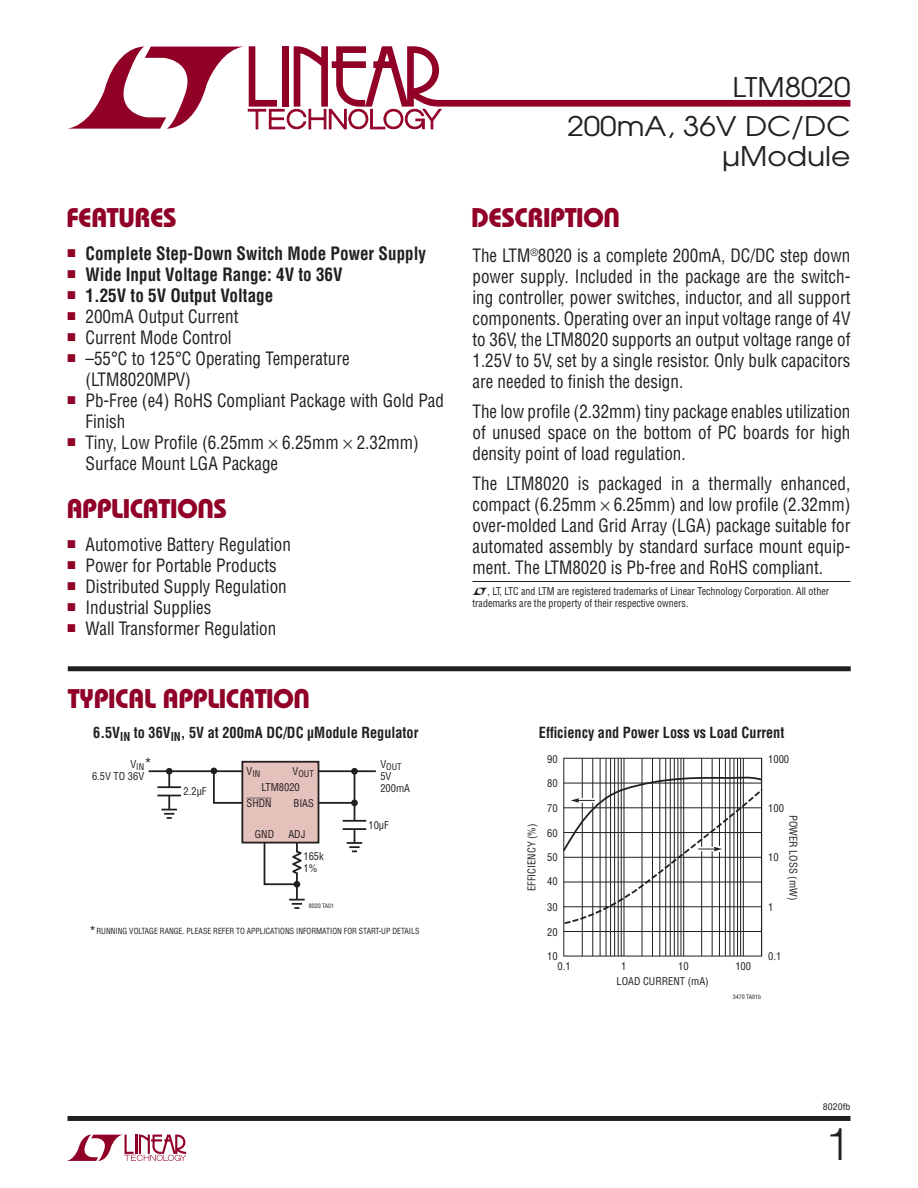
<style>
.page{position:relative;width:918px;height:1188px;background:#fff}
.page>*{position:absolute;margin:0;border:0;box-sizing:border-box;transform-origin:0 0}
.t1{font:300 45px "Helvetica";color:#231f20}
.t2{font:27px "Linear Bauhaus";letter-spacing:-.02em;color:#900027}
.t3{font:27px/30px "Avant Garde";color:#231f20;text-align:right;scale:1.1 1}
.t4{font:18px/21px "Linear Helv Cond";color:#231f20;text-align:justify;scale:.95 1}
.t5{font:700 18px "Linear Helv Cond";color:#231f20;scale:.95 1}
.t6{font:16.5px "Linear Helv Cond";color:#231f20;scale:.95 1}
.t7{font:700 15px "Linear Helv Cond";color:#231f20;scale:.95 1}
.t8{font:10.5px/12px "Linear Helv Cond";color:#231f20}
.t9{font:10.5px/12px "Linear Helv Cond";color:#231f20;scale:.95 1}
.t10{font:10.5px "Linear Helv Cond Ovr";color:#231f20}
.t11{font:9px "Linear Helv Cond";color:#231f20}
.t12{font:9px "Linear Helv Cond";color:#231f20;scale:1.1 1}
.t13{font:8.25px "Linear Helv Cond";color:#231f20;scale:.95 1}
.t14{font:6px "Linear Helv Cond";color:#231f20}
.s1{font-size:15px}
</style>
<div class="page">
<svg style="left:67px;top:1135px;width:119px;height:26px"></svg>
<div style="left:68px;top:1116px;width:782px;height:5px;background:#231f20"></div>
<svg style="left:68px;top:46px;width:782px;height:83px"></svg>
<div style="left:68px;top:666px;width:783px;height:5px;background:#231f20"></div>
<hr style="left:472px;top:581px;width:378px;height:1px;background:#231f20">
<hr style="left:149px;top:770px;width:227px;height:2px;background:#231f20">
<div style="left:242px;top:762px;width:76px;height:81px;background:#e5c1bc"></div>
<div style="left:241px;top:761px;width:78px;height:83px;border:2px solid #231f20"></div>
<div style="left:294px;top:881px;width:6px;height:7px;background:#231f20;border-radius:50%"></div>
<svg style="left:211px;top:768px;width:145px;height:37px"></svg>
<div style="left:166px;top:768px;width:7px;height:7px;background:#231f20;border-radius:50%"></div>
<hr style="left:296px;top:843px;width:2px;height:62px;background:#231f20">
<svg style="left:289px;top:899px;width:16px;height:10px"></svg>
<hr style="left:168px;top:771px;width:2px;height:43px;background:#231f20">
<hr style="left:157px;top:786px;width:24px;height:2px;background:#231f20">
<svg style="left:157px;top:787px;width:24px;height:9px"></svg>
<svg style="left:161px;top:809px;width:16px;height:10px"></svg>
<div style="left:351px;top:800px;width:7px;height:6px;background:#231f20;border-radius:50%"></div>
<div style="left:351px;top:768px;width:7px;height:7px;background:#231f20;border-radius:50%"></div>
<hr style="left:354px;top:771px;width:1px;height:77px;background:#231f20">
<div style="left:352px;top:821px;width:5px;height:8px;background:#fff"></div>
<hr style="left:343px;top:820px;width:23px;height:2px;background:#231f20">
<hr style="left:343px;top:828px;width:23px;height:2px;background:#231f20">
<svg style="left:347px;top:842px;width:15px;height:10px"></svg>
<svg style="left:263px;top:841px;width:42px;height:45px"></svg>
<hr style="left:564px;top:931px;width:198px;height:1px;background:#231f20">
<div style="left:563px;top:758px;width:199px;height:199px;border:1px solid #231f20"></div>
<hr style="left:624px;top:758px;width:1px;height:198px;background:#231f20">
<hr style="left:621px;top:758px;width:1px;height:198px;background:#231f20">
<hr style="left:618px;top:758px;width:1px;height:198px;background:#231f20">
<hr style="left:614px;top:758px;width:1px;height:198px;background:#231f20">
<hr style="left:606px;top:758px;width:1px;height:198px;background:#231f20">
<hr style="left:600px;top:758px;width:1px;height:198px;background:#231f20">
<hr style="left:593px;top:758px;width:1px;height:198px;background:#231f20">
<hr style="left:582px;top:758px;width:1px;height:198px;background:#231f20">
<hr style="left:610px;top:758px;width:1px;height:198px;background:#231f20">
<hr style="left:683px;top:758px;width:1px;height:198px;background:#231f20">
<hr style="left:681px;top:758px;width:1px;height:198px;background:#231f20">
<hr style="left:678px;top:758px;width:1px;height:198px;background:#231f20">
<hr style="left:674px;top:758px;width:1px;height:198px;background:#231f20">
<hr style="left:665px;top:758px;width:1px;height:198px;background:#231f20">
<hr style="left:660px;top:758px;width:1px;height:198px;background:#231f20">
<hr style="left:652px;top:758px;width:1px;height:198px;background:#231f20">
<hr style="left:642px;top:758px;width:1px;height:198px;background:#231f20">
<hr style="left:670px;top:758px;width:1px;height:198px;background:#231f20">
<hr style="left:743px;top:758px;width:1px;height:198px;background:#231f20">
<hr style="left:740px;top:758px;width:1px;height:198px;background:#231f20">
<hr style="left:737px;top:758px;width:1px;height:198px;background:#231f20">
<hr style="left:734px;top:758px;width:1px;height:198px;background:#231f20">
<hr style="left:725px;top:758px;width:1px;height:198px;background:#231f20">
<hr style="left:719px;top:758px;width:1px;height:198px;background:#231f20">
<hr style="left:712px;top:758px;width:1px;height:198px;background:#231f20">
<hr style="left:701px;top:758px;width:1px;height:198px;background:#231f20">
<hr style="left:730px;top:758px;width:1px;height:198px;background:#231f20">
<hr style="left:761px;top:758px;width:1px;height:198px;background:#231f20">
<svg style="left:563px;top:774px;width:200px;height:151px"></svg>
<h2 class="t2" style="left:67px;top:208px;width:112px">FEATURES</h2>
<p class="t5" style="left:68px;top:247px;width:379px"><sup>■</sup> Complete Step-Down Switch Mode Power Supply</p>
<p class="t5" style="left:68px;top:268px;width:291px"><sup>■</sup> Wide Input Voltage Range: 4V to 36V</p>
<p class="t5" style="left:68px;top:289px;width:218px"><sup>■</sup> 1.25V to 5V Output Voltage</p>
<p class="t4" style="left:68px;top:308px;width:181px"><sup>■</sup> 200mA Output Current</p>
<p class="t4" style="left:68px;top:329px;width:174px"><sup>■</sup> Current Mode Control</p>
<p class="t4" style="left:85px;top:350px;width:280px;text-indent:-18px"><sup>■</sup> –55°C to 125°C Operating Temperature (LTM8020MPV)</p>
<p class="t4" style="left:85px;top:392px;width:379px;text-indent:-18px"><sup>■</sup> Pb-Free (e4) RoHS Compliant Package with Gold Pad<br>Finish</p>
<p class="t4" style="left:85px;top:434px;width:352px;text-indent:-18px"><sup>■</sup> Tiny, Low Profile (6.25mm 6.25mm 2.32mm)<br>Surface Mount LGA Package</p>
<h2 class="t2" style="left:66px;top:499px;width:162px">APPLICATIONS</h2>
<p class="t4" style="left:68px;top:536px;width:237px"><sup>■</sup> Automotive Battery Regulation</p>
<p class="t4" style="left:68px;top:557px;width:222px"><sup>■</sup> Power for Portable Products</p>
<p class="t4" style="left:68px;top:578px;width:232px"><sup>■</sup> Distributed Supply Regulation</p>
<p class="t4" style="left:68px;top:599px;width:153px"><sup>■</sup> Industrial Supplies</p>
<p class="t4" style="left:68px;top:620px;width:221px"><sup>■</sup> Wall Transformer Regulation</p>
<h2 class="t2" style="left:68px;top:689px;width:244px">TYPICAL APPLICATION</h2>
<p class="t7" style="left:93px;top:728px;width:344px">6.5V<sub>IN</sub> to 36V<sub>IN</sub>, 5V at 200mA DC/DC μModule Regulator</p>
<p class="t11" style="left:246px;top:771px;width:15px"><sup>V</sup>IN</p>
<p class="t11" style="left:293px;top:771px;width:23px"><sup>V</sup>OUT</p>
<p class="t8" style="left:262px;top:783px;width:40px">LTM8020</p>
<p class="t10" style="left:246px;top:797px;width:27px">SHDN</p>
<p class="t8" style="left:294px;top:799px;width:22px">BIAS</p>
<p class="t8" style="left:368px;top:820px;width:22px">10μF</p>
<p class="t8" style="left:303px;top:852px;width:22px">165k<br>1%</p>
<p class="t6" style="left:144px;top:758px;width:10px">*</p>
<p class="t11" style="left:380px;top:763px;width:23px"><sup>V</sup>OUT</p>
<p class="t8" style="left:380px;top:771px;width:31px">5V<br>200mA</p>
<p class="t11" style="left:130px;top:763px;width:15px"><sup>V</sup>IN</p>
<p class="t8" style="left:92px;top:771px;width:54px">6.5V TO 36V</p>
<p class="t8" style="left:184px;top:787px;width:25px">2.2μF</p>
<p class="t8" style="left:255px;top:830px;width:21px">GND</p>
<p class="t8" style="left:288px;top:830px;width:18px">ADJ</p>
<p class="t14" style="left:309px;top:903px;width:27px">8020 TA01</p>
<p class="t13" style="left:89px;top:928px;width:349px"><span class="s1">*</span>RUNNING VOLTAGE RANGE. PLEASE REFER TO APPLICATIONS INFORMATION FOR START-UP DETAILS</p>
<h2 class="t3" style="left:732px;top:75px;width:109px">LTM8020</h2>
<h2 class="t3" style="left:567px;top:114px;width:259px">200mA, 36V DC/DC µModule</h2>
<h2 class="t2" style="left:471px;top:208px;width:151px">DESCRIPTION</h2>
<p class="t4" style="left:472px;top:247px;width:399px">The LTM<sup>®</sup>8020 is a complete 200mA, DC/DC step down power supply. Included in the package are the switch&shy;ing controller, power switches, inductor, and all support components. Operating over an input voltage range of 4V to 36V, the LTM8020 supports an output voltage range of 1.25V to 5V, set by a single resistor. Only bulk capacitors are needed to finish the design.</p>
<p class="t4" style="left:473px;top:403px;width:399px">The low profile (2.32mm) tiny package enables utilization of unused space on the bottom of PC boards for high density point of load regulation.</p>
<p class="t4" style="left:473px;top:475px;width:399px">The LTM8020 is packaged in a thermally enhanced, compact (6.25mm 6.25mm) and low profile (2.32mm) over-molded Land Grid Array (LGA) package suitable for automated assembly by standard surface mount equip&shy;ment. The LTM8020 is Pb-free and RoHS compliant.</p>
<p class="t9" style="left:472px;top:586px;width:377px;text-indent:15px">, LT, LTC and LTM are registered trademarks of Linear Technology Corporation. All other trademarks are the property of their respective owners.</p>
<p class="t7" style="left:539px;top:728px;width:260px">Efficiency and Power Loss vs Load Current</p>
<p class="t8" style="left:547px;top:754px;width:12px">90</p>
<p class="t8" style="left:547px;top:779px;width:12px">80</p>
<p class="t8" style="left:547px;top:803px;width:12px">70</p>
<p class="t8" style="left:768px;top:754px;width:22px">1000</p>
<p class="t8" style="left:768px;top:803px;width:17px">100</p>
<p class="t8" style="left:527px;top:891px;width:69px;rotate:-90deg">EFFICIENCY (%)</p>
<p class="t8" style="left:798px;top:815px;width:87px;rotate:90deg">POWER LOSS (mW)</p>
<p class="t8" style="left:547px;top:828px;width:12px">60</p>
<p class="t8" style="left:547px;top:853px;width:12px">50</p>
<p class="t8" style="left:768px;top:853px;width:12px">10</p>
<p class="t8" style="left:547px;top:877px;width:12px">40</p>
<p class="t8" style="left:547px;top:902px;width:12px">30</p>
<p class="t8" style="left:547px;top:927px;width:12px">20</p>
<p class="t8" style="left:547px;top:951px;width:12px">10</p>
<p class="t8" style="left:768px;top:902px;width:7px">1</p>
<p class="t8" style="left:768px;top:951px;width:15px">0.1</p>
<p class="t8" style="left:621px;top:962px;width:7px">1</p>
<p class="t8" style="left:558px;top:962px;width:15px">0.1</p>
<p class="t8" style="left:678px;top:962px;width:12px">10</p>
<p class="t8" style="left:735px;top:962px;width:17px">100</p>
<p class="t14" style="left:733px;top:995px;width:30px">3470 TA01b</p>
<p class="t8" style="left:617px;top:976px;width:94px">LOAD CURRENT (mA)</p>
<p class="t12" style="left:823px;top:1104px;width:26px">8020fb</p>
<h1 class="t1" style="left:825px;top:1128px;width:27px">1</h1>
</div>
